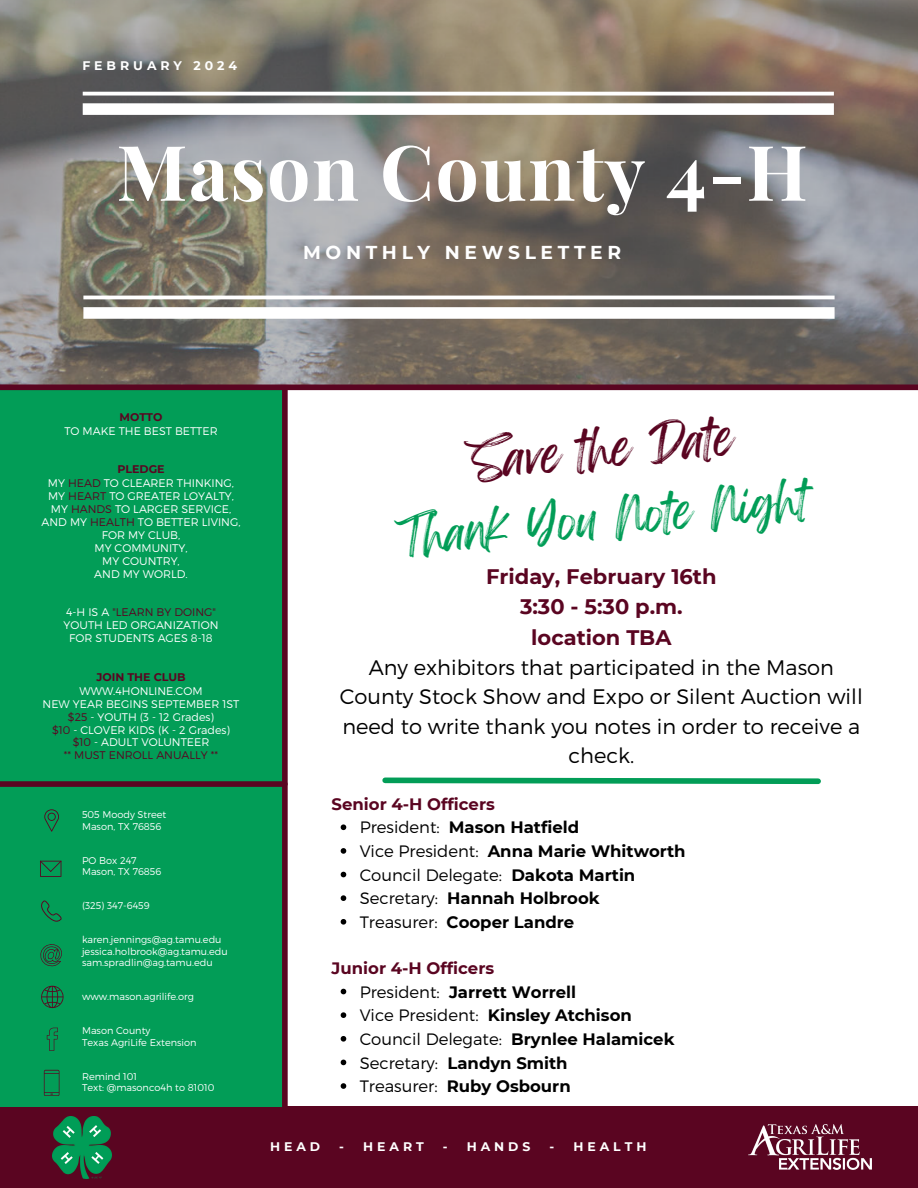
<style>
.page{position:relative;width:918px;height:1188px;background:#fff}
.page>*{position:absolute;margin:0;border:0;box-sizing:border-box;transform-origin:0 0}
.t1{font:700 76.65px "Playfair Display";letter-spacing:.02em;color:#fff}
.t2{font:43.8px "Feeling Passionate";color:#5a0521}
.t3{font:42.6px "Feeling Passionate";color:#029d57}
.t4{font:300 21px/29.8px "Montserrat";color:#000;text-align:center}
.t5{font:700 18.6px "Montserrat";letter-spacing:.25em;color:#fff}
.t6{font:700 16.5px/23.7px "Montserrat";color:#000}
.t7{font:300 16.5px/23.7px "Montserrat";color:#000}
.t8{font:700 16.5px "Montserrat";color:#5a0521}
.t9{font:700 12.45px "Montserrat";letter-spacing:.32em;color:#fff}
.t10{font:300 11.1px "Montserrat";color:#fff}
.t11{font:300 11.1px "Montserrat";color:#5a0521}
.t12{font:700 11.1px "Montserrat";color:#5a0521}
.t13{font:300 9.75px "Montserrat";color:#fff}
.s1{color:#5a0521}
.s2{color:#fff}
.s3{font-weight:700;color:#5a0521}
.s4{font-weight:300}
.s5{font-weight:700}
</style>
<div class="page">
<img style="left:0;top:0;width:918px;height:385px">
<svg style="left:83px;top:92px;width:751px;height:23px"></svg>
<svg style="left:83px;top:296px;width:752px;height:23px"></svg>
<div style="left:0;top:1107px;width:918px;height:81px;background:#5a0521"></div>
<img style="left:52px;top:1116px;width:60px;height:62px">
<img style="left:748px;top:1125px;width:123px;height:45px">
<div style="left:0;top:386px;width:282px;height:721px;background:#029d57"></div>
<svg style="left:44px;top:809px;width:15px;height:23px"></svg>
<svg style="left:41px;top:900px;width:21px;height:22px"></svg>
<svg style="left:40px;top:944px;width:22px;height:23px"></svg>
<svg style="left:40px;top:861px;width:21px;height:15px"></svg>
<svg style="left:41px;top:985px;width:23px;height:23px"></svg>
<svg style="left:47px;top:1028px;width:11px;height:23px"></svg>
<div style="left:282px;top:389px;width:6px;height:720px;background:#5a0521"></div>
<div style="left:0;top:781px;width:285px;height:6px;background:#5a0521"></div>
<div style="left:0;top:385px;width:918px;height:5px;background:#5a0521"></div>
<svg style="left:44px;top:1070px;width:15px;height:26px"></svg>
<svg style="left:341px;top:824px;width:5px;height:6px"></svg>
<svg style="left:341px;top:848px;width:5px;height:6px"></svg>
<svg style="left:341px;top:872px;width:5px;height:5px"></svg>
<svg style="left:341px;top:895px;width:5px;height:6px"></svg>
<svg style="left:341px;top:919px;width:5px;height:6px"></svg>
<svg style="left:341px;top:989px;width:5px;height:5px"></svg>
<svg style="left:341px;top:1012px;width:5px;height:6px"></svg>
<svg style="left:341px;top:1036px;width:5px;height:6px"></svg>
<svg style="left:341px;top:1060px;width:5px;height:5px"></svg>
<svg style="left:341px;top:1083px;width:5px;height:6px"></svg>
<svg style="left:382px;top:777px;width:439px;height:8px"></svg>
<p class="t9" style="left:82px;top:58px;width:156px">FEBRUARY 2024</p>
<h3 class="t1" style="left:116px;top:118px;width:693px">Mason County 4-H</h3>
<p class="t5" style="left:303px;top:241px;width:320px">MONTHLY NEWSLETTER</p>
<p class="t12" style="left:120px;top:410px;width:44px">MOTTO</p>
<p class="t10" style="left:64px;top:424px;width:155px">TO MAKE THE BEST BETTER</p>
<p class="t12" style="left:117px;top:463px;width:49px">PLEDGE</p>
<p class="t10" style="left:48px;top:476px;width:188px">MY <span class="s1">HEAD</span> TO CLEARER THINKING,</p>
<p class="t10" style="left:48px;top:489px;width:187px">MY <span class="s1">HEART</span> TO GREATER LOYALTY,</p>
<p class="t10" style="left:51px;top:502px;width:182px">MY <span class="s1">HANDS</span> TO LARGER SERVICE,</p>
<p class="t10" style="left:42px;top:515px;width:201px">AND MY <span class="s1">HEALTH</span> TO BETTER LIVING,</p>
<p class="t10" style="left:102px;top:528px;width:80px">FOR MY CLUB,</p>
<p class="t10" style="left:95px;top:541px;width:95px">MY COMMUNITY,</p>
<p class="t10" style="left:102px;top:554px;width:79px">MY COUNTRY,</p>
<p class="t10" style="left:94px;top:567px;width:95px">AND MY WORLD.</p>
<p class="t11" style="left:66px;top:605px;width:151px"><span class="s2">4-H IS A</span> "LEARN BY DOING"</p>
<p class="t10" style="left:64px;top:618px;width:156px">YOUTH LED ORGANIZATION</p>
<p class="t10" style="left:69px;top:631px;width:145px">FOR STUDENTS AGES 8-18</p>
<p class="t12" style="left:96px;top:670px;width:91px">JOIN THE CLUB</p>
<p class="t10" style="left:80px;top:684px;width:125px">WWW.4HONLINE.COM</p>
<p class="t10" style="left:43px;top:697px;width:198px">NEW YEAR BEGINS SEPTEMBER 1ST</p>
<p class="t10" style="left:68px;top:709px;width:148px"><span class="s1">$25</span> - YOUTH (3 - 12 Grades)</p>
<p class="t10" style="left:52px;top:722px;width:180px"><span class="s1">$10</span> - CLOVER KIDS (K - 2 Grades)</p>
<p class="t10" style="left:73px;top:735px;width:138px"><span class="s1">$10</span> - ADULT VOLUNTEER</p>
<p class="t11" style="left:64px;top:748px;width:156px">** MUST ENROLL ANUALLY **</p>
<p class="t13" style="left:82px;top:808px;width:86px">505 Moody Street</p>
<p class="t13" style="left:82px;top:820px;width:81px">Mason, TX 76856</p>
<p class="t13" style="left:82px;top:854px;width:56px">PO Box 247</p>
<p class="t13" style="left:82px;top:865px;width:81px">Mason, TX 76856</p>
<p class="t13" style="left:82px;top:899px;width:69px">(325) 347-6459</p>
<p class="t13" style="left:82px;top:934px;width:141px">karen.jennings@ag.tamu.edu</p>
<p class="t13" style="left:82px;top:945px;width:147px">jessica.holbrook@ag.tamu.edu</p>
<p class="t13" style="left:82px;top:956px;width:132px">sam.spradlin@ag.tamu.edu</p>
<p class="t13" style="left:82px;top:990px;width:113px">www.mason.agrilife.org</p>
<p class="t13" style="left:82px;top:1025px;width:70px">Mason County</p>
<p class="t13" style="left:82px;top:1036px;width:116px">Texas AgriLife Extension</p>
<p class="t13" style="left:82px;top:1070px;width:57px">Remind 101</p>
<p class="t13" style="left:82px;top:1081px;width:134px">Text: @masonco4h to 81010</p>
<h6 class="t2" style="left:469px;top:425px;width:265px;rotate:-5deg">Save the Date</h6>
<h5 class="t3" style="left:393px;top:502px;width:416px;rotate:-5deg">Thank You Note Night</h5>
<h6 class="t4" style="left:340px;top:560px;width:525px"><span class="s3">Friday, February 16th<br>3:30 - 5:30 p.m.<br>location TBA<br></span>Any exhibitors that participated in the Mason<br>County Stock Show and Expo or Silent Auction will need to write thank you notes in order to receive a check.</h6>
<p class="t8" style="left:332px;top:794px;width:165px">Senior 4-H Officers</p>
<p class="t6" style="left:360px;top:816px;width:221px"><span class="s4">President:</span> Mason Hatfield</p>
<p class="t6" style="left:360px;top:839px;width:327px"><span class="s4">Vice President:</span> Anna Marie Whitworth</p>
<p class="t7" style="left:360px;top:862px;width:277px">Council Delegate: <span class="s5">Dakota Martin</span></p>
<h2 class="t6" style="left:360px;top:887px;width:242px"><span class="s4">Secretary:</span> Hannah Holbrook</h2>
<h2 class="t6" style="left:360px;top:910px;width:216px"><span class="s4">Treasurer:</span> Cooper Landre</h2>
<h4 class="t8" style="left:332px;top:958px;width:164px">Junior 4-H Officers</h4>
<h5 class="t7" style="left:360px;top:979px;width:82px">President:</h5>
<h6 class="t6" style="left:360px;top:980px;width:218px;text-indent:89px">Jarrett Worrell<br><span class="s4">Vice President:</span></h6>
<h6 class="t7" style="left:360px;top:1003px;width:274px;text-indent:128px"><span class="s5">Kinsley Atchison<br></span>Council Delegate:</h6>
<h6 class="t6" style="left:511px;top:1027px;width:165px">Brynlee Halamicek</h6>
<h6 class="t7" style="left:360px;top:1050px;width:80px">Secretary:</h6>
<h6 class="t6" style="left:447px;top:1051px;width:122px">Landyn Smith</h6>
<h6 class="t7" style="left:360px;top:1074px;width:79px">Treasurer:</h6>
<h6 class="t6" style="left:447px;top:1074px;width:126px">Ruby Osbourn</h6>
<p class="t9" style="left:270px;top:1138px;width:52px">HEAD</p>
<p class="t9" style="left:339px;top:1138px;width:86px">- HEART</p>
<p class="t9" style="left:443px;top:1138px;width:89px">- HANDS</p>
<p class="t9" style="left:550px;top:1138px;width:98px">- HEALTH</p>
</div>
